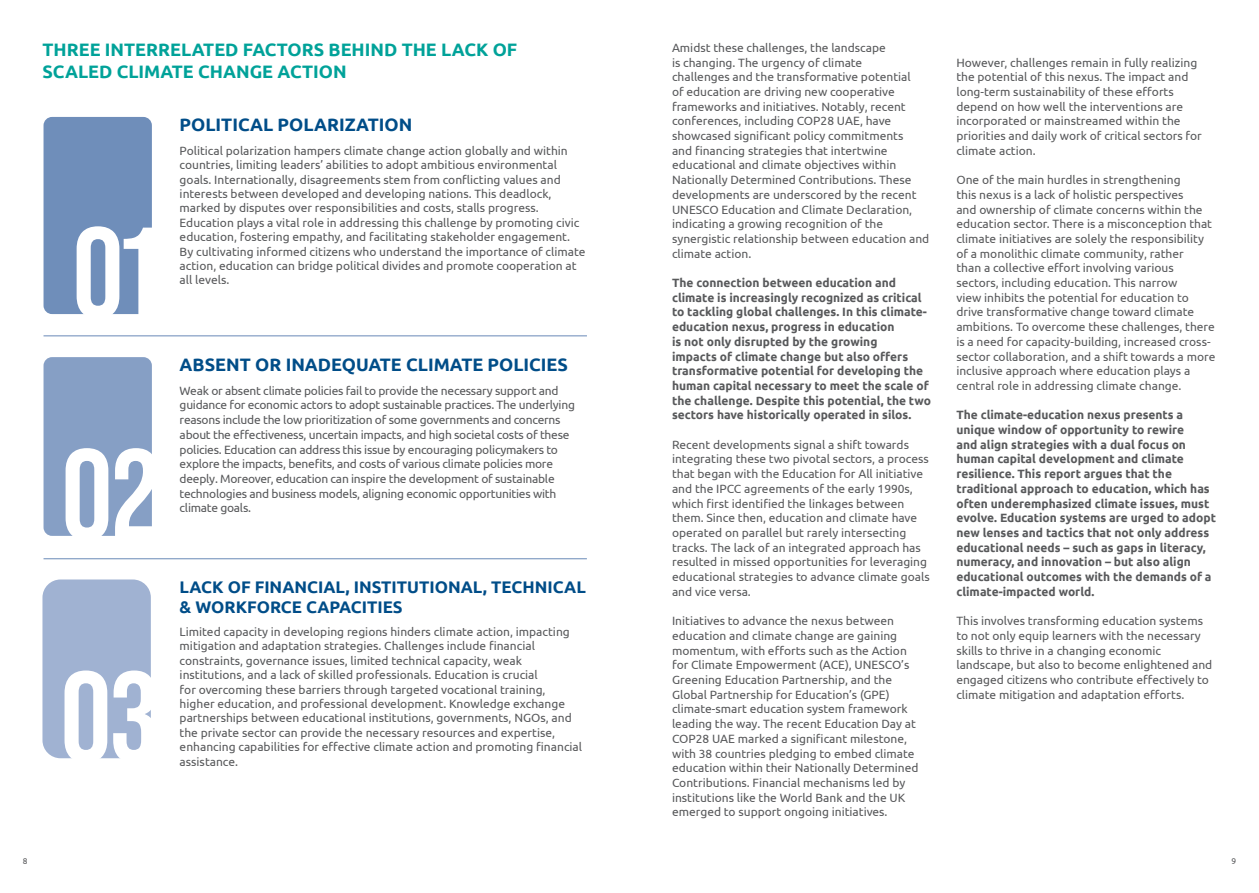
<style>
.page{position:relative;width:1259px;height:893px;background:#fff}
.page>*{position:absolute;margin:0;border:0;box-sizing:border-box;transform-origin:0 0}
.t1{font:128.1px/221.9px "Bebas Neue";color:#fff}
.t2{font:700 18px/21.6px "Ubuntu";color:#00a299}
.t3{font:700 18px "Ubuntu";color:#004d88}
.t4{font:700 16.8px/20.1px "Ubuntu";color:#004d88}
.t5{font:12px/14.7px "Ubuntu";color:#58595b}
.t6{font:700 12px/14.7px "Ubuntu";color:#58595b}
.t7{font:12px/14.7px "Ubuntu";letter-spacing:-.02em;color:#58595b}
.t8{font:8.4px "Ubuntu";color:#58595b}
</style>
<div class="page">
<div style="left:42px;top:579px;width:109px;height:179px;background:#a0b2d2;border-radius:18px"></div>
<div style="left:44px;top:117px;width:108px;height:197px;background:#6f8eba;border-radius:9px"></div>
<div style="left:44px;top:357px;width:108px;height:179px;background:#869fc5;border-radius:9px"></div>
<hr style="left:44px;top:558px;width:543px;height:1px;background:#6f8eba">
<hr style="left:44px;top:335px;width:543px;height:1px;background:#6f8eba">
<h2 class="t2" style="left:42px;top:39px;width:476px">THREE INTERRELATED FACTORS BEHIND THE LACK OF<br>SCALED CLIMATE CHANGE ACTION</h2>
<h1 class="t1" style="left:61px;top:161px;width:105px">01<br>02</h1>
<h1 class="t1" style="left:60px;top:605px;width:101px">03</h1>
<h2 class="t3" style="left:180px;top:114px;width:234px">POLITICAL POLARIZATION</h2>
<p class="t5" style="left:180px;top:143px;width:407px">Political polarization hampers climate change action globally and within countries, limiting leaders’ abilities to adopt ambitious environmental goals. Internationally, disagreements stem from conflicting values and interests between developed and developing nations. This deadlock, marked by disputes over responsibilities and costs, stalls progress.<br>Education plays a vital role in addressing this challenge by promoting civic education, fostering empathy, and facilitating stakeholder engagement.<br>By cultivating informed citizens who understand the importance of climate action, education can bridge political divides and promote cooperation at all levels.</p>
<h2 class="t3" style="left:180px;top:354px;width:390px">ABSENT OR INADEQUATE CLIMATE POLICIES</h2>
<p class="t7" style="left:180px;top:383px;width:397px">Weak or absent climate policies fail to provide the necessary support and guidance for economic actors to adopt sustainable practices. The underlying reasons include the low prioritization of some governments and concerns about the effectiveness, uncertain impacts, and high societal costs of these policies. Education can address this issue by encouraging policymakers to explore the impacts, benefits, and costs of various climate policies more deeply. Moreover, education can inspire the development of sustainable technologies and business models, aligning economic opportunities with climate goals.</p>
<h3 class="t4" style="left:180px;top:576px;width:408px">LACK OF FINANCIAL, INSTITUTIONAL, TECHNICAL &amp; WORKFORCE CAPACITIES</h3>
<p class="t5" style="left:180px;top:624px;width:404px">Limited capacity in developing regions hinders climate action, impacting mitigation and adaptation strategies. Challenges include financial constraints, governance issues, limited technical capacity, weak institutions, and a lack of skilled professionals. Education is crucial<br>for overcoming these barriers through targeted vocational training, higher education, and professional development. Knowledge exchange partnerships between educational institutions, governments, NGOs, and the private sector can provide the necessary resources and expertise, enhancing capabilities for effective climate action and promoting financial</p>
<p class="t5" style="left:180px;top:754px;width:60px">assistance.</p>
<p class="t8" style="left:23px;top:856px;width:6px">8</p>
<p class="t5" style="left:672px;top:40px;width:259px">Amidst these challenges, the landscape<br>is changing. The urgency of climate<br>challenges and the transformative potential<br>of education are driving new cooperative frameworks and initiatives. Notably, recent conferences, including COP28 UAE, have showcased significant policy commitments<br>and financing strategies that intertwine educational and climate objectives within Nationally Determined Contributions. These developments are underscored by the recent UNESCO Education and Climate Declaration, indicating a growing recognition of the synergistic relationship between education and climate action.</p>
<p class="t6" style="left:672px;top:275px;width:260px">The connection between education and climate is increasingly recognized as critical to tackling global challenges. In this climate&shy;education nexus, progress in education<br>is not only disrupted by the growing<br>impacts of climate change but also offers transformative potential for developing the human capital necessary to meet the scale of the challenge. Despite this potential, the two sectors have historically operated in silos.</p>
<p class="t5" style="left:672px;top:437px;width:259px">Recent developments signal a shift towards integrating these two pivotal sectors, a process that began with the Education for All initiative and the IPCC agreements of the early 1990s, which first identified the linkages between them. Since then, education and climate have operated on parallel but rarely intersecting tracks. The lack of an integrated approach has resulted in missed opportunities for leveraging educational strategies to advance climate goals and vice versa.</p>
<p class="t5" style="left:672px;top:613px;width:248px">Initiatives to advance the nexus between education and climate change are gaining momentum, with efforts such as the Action for Climate Empowerment (ACE), UNESCO’s Greening Education Partnership, and the Global Partnership for Education’s (GPE) climate-smart education system framework leading the way. The recent Education Day at COP28 UAE marked a significant milestone, with 38 countries pledging to embed climate education within their Nationally Determined Contributions. Financial mechanisms led by institutions like the World Bank and the UK emerged to support ongoing initiatives.</p>
<p class="t5" style="left:956px;top:55px;width:247px">However, challenges remain in fully realizing the potential of this nexus. The impact and long-term sustainability of these efforts depend on how well the interventions are incorporated or mainstreamed within the priorities and daily work of critical sectors for climate action.</p>
<p class="t5" style="left:956px;top:172px;width:260px">One of the main hurdles in strengthening<br>this nexus is a lack of holistic perspectives<br>and ownership of climate concerns within the education sector. There is a misconception that climate initiatives are solely the responsibility of a monolithic climate community, rather<br>than a collective effort involving various sectors, including education. This narrow<br>view inhibits the potential for education to drive transformative change toward climate ambitions. To overcome these challenges, there is a need for capacity-building, increased cross&shy;sector collaboration, and a shift towards a more inclusive approach where education plays a central role in addressing climate change.</p>
<p class="t6" style="left:956px;top:408px;width:261px">The climate-education nexus presents a unique window of opportunity to rewire<br>and align strategies with a dual focus on human capital development and climate resilience. This report argues that the traditional approach to education, which has often underemphasized climate issues, must evolve. Education systems are urged to adopt new lenses and tactics that not only address educational needs – such as gaps in literacy, numeracy, and innovation – but also align educational outcomes with the demands of a climate-impacted world.</p>
<p class="t5" style="left:956px;top:613px;width:257px">This involves transforming education systems to not only equip learners with the necessary skills to thrive in a changing economic landscape, but also to become enlightened and engaged citizens who contribute effectively to climate mitigation and adaptation efforts.</p>
<p class="t8" style="left:1231px;top:856px;width:6px">9</p>
</div>
